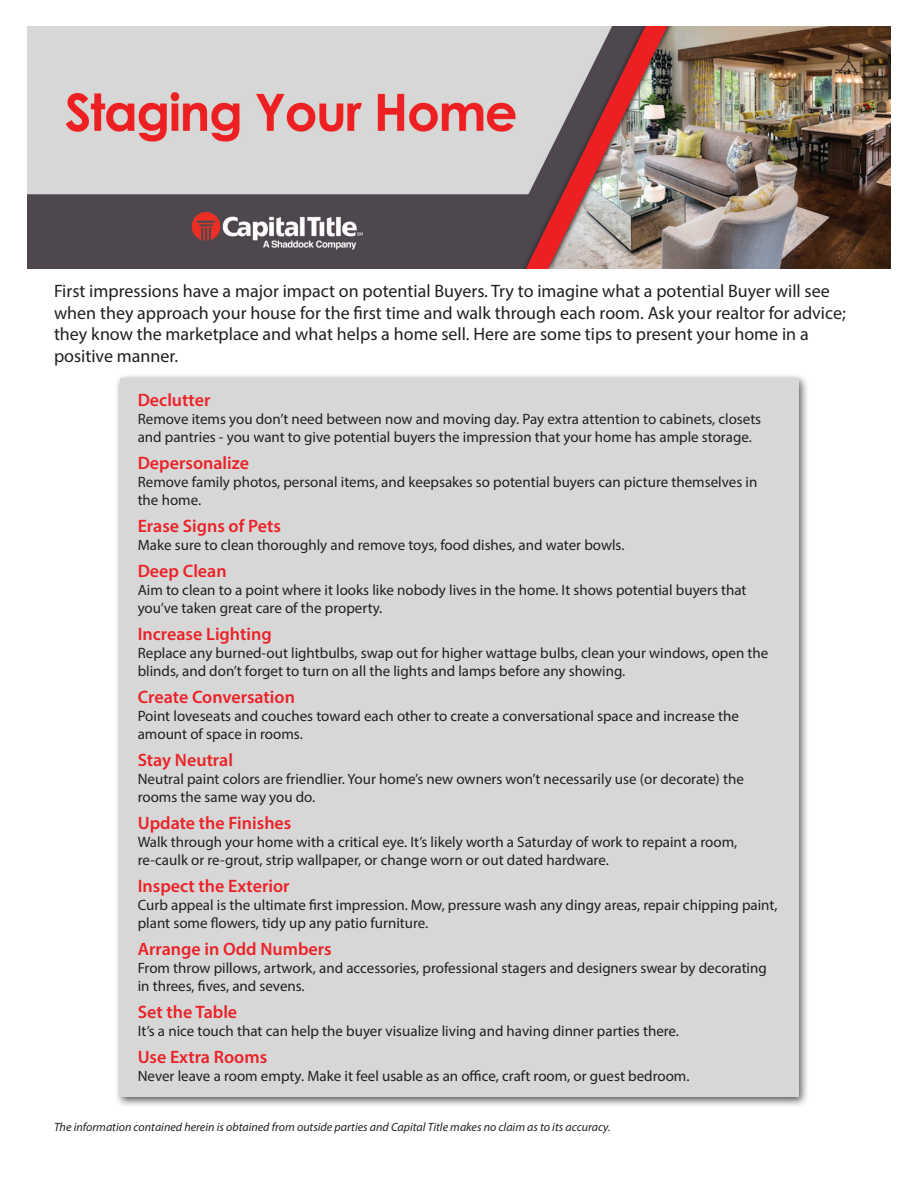
<style>
.page{position:relative;width:918px;height:1188px;background:#fff}
.page>*{position:absolute;margin:0;border:0;box-sizing:border-box;transform-origin:0 0}
.t1{font:18px/21.6px "Myriad Pro";color:#231f20}
.t2{font:600 18px "Myriad Pro";color:#eb2227}
.t3{font:15px/18px "Myriad Pro";color:#231f20}
.t4{font:italic 12px "Myriad Pro";color:#231f20}
</style>
<div class="page">
<img style="left:27px;top:27px;width:864px;height:241px">
<div style="left:115px;top:373px;width:695px;height:735px;background:#231f20;opacity:.75"></div>
<div style="left:120px;top:378px;width:678px;height:718px;background:#d7d7d7"></div>
<p class="t1" style="left:54px;top:280px;width:793px">First impressions have a major impact on potential Buyers. Try to imagine what a potential Buyer will see when they approach your house for the first time and walk through each room. Ask your realtor for advice; they know the marketplace and what helps a home sell. Here are some tips to present your home in a positive manner.</p>
<p class="t2" style="left:138px;top:388px;width:74px">Declutter</p>
<p class="t3" style="left:138px;top:409px;width:625px">Remove items you don’t need between now and moving day. Pay extra attention to cabinets, closets and pantries - you want to give potential buyers the impression that your home has ample storage.</p>
<p class="t2" style="left:138px;top:451px;width:113px">Depersonalize</p>
<p class="t3" style="left:138px;top:472px;width:621px">Remove family photos, personal items, and keepsakes so potential buyers can picture themselves in the home.</p>
<p class="t2" style="left:138px;top:514px;width:145px">Erase Signs of Pets</p>
<p class="t3" style="left:138px;top:535px;width:488px">Make sure to clean thoroughly and remove toys, food dishes, and water bowls.</p>
<p class="t2" style="left:138px;top:559px;width:91px">Deep Clean</p>
<p class="t3" style="left:138px;top:580px;width:610px">Aim to clean to a point where it looks like nobody lives in the home. It shows potential buyers that you’ve taken great care of the property.</p>
<p class="t2" style="left:138px;top:622px;width:135px">Increase Lighting</p>
<p class="t3" style="left:138px;top:643px;width:632px">Replace any burned-out lightbulbs, swap out for higher wattage bulbs, clean your windows, open the blinds, and don’t forget to turn on all the lights and lamps before any showing.</p>
<p class="t2" style="left:138px;top:685px;width:159px">Create Conversation</p>
<p class="t3" style="left:138px;top:706px;width:603px">Point loveseats and couches toward each other to create a conversational space and increase the amount of space in rooms.</p>
<p class="t2" style="left:138px;top:748px;width:97px">Stay Neutral</p>
<p class="t3" style="left:138px;top:769px;width:608px">Neutral paint colors are friendlier. Your home’s new owners won’t necessarily use (or decorate) the rooms the same way you do.</p>
<p class="t2" style="left:138px;top:811px;width:155px">Update the Finishes</p>
<p class="t3" style="left:138px;top:832px;width:601px">Walk through your home with a critical eye. It’s likely worth a Saturday of work to repaint a room,</p>
<p class="t3" style="left:138px;top:850px;width:473px">re-caulk or re-grout, strip wallpaper, or change worn or out dated hardware.</p>
<p class="t2" style="left:138px;top:874px;width:153px">Inspect the Exterior</p>
<p class="t3" style="left:138px;top:895px;width:641px">Curb appeal is the ultimate first impression. Mow, pressure wash any dingy areas, repair chipping paint, plant some flowers, tidy up any patio furniture.</p>
<p class="t2" style="left:138px;top:937px;width:196px">Arrange in Odd Numbers</p>
<p class="t3" style="left:138px;top:958px;width:631px">From throw pillows, artwork, and accessories, professional stagers and designers swear by decorating in threes, fives, and sevens.</p>
<p class="t2" style="left:138px;top:1000px;width:101px">Set the Table</p>
<p class="t3" style="left:138px;top:1021px;width:543px">It’s a nice touch that can help the buyer visualize living and having dinner parties there.</p>
<p class="t2" style="left:138px;top:1045px;width:131px">Use Extra Rooms</p>
<p class="t3" style="left:138px;top:1066px;width:553px">Never leave a room empty. Make it feel usable as an office, craft room, or guest bedroom.</p>
<p class="t4" style="left:54px;top:1120px;width:558px">The information contained herein is obtained from outside parties and Capital Title makes no claim as to its accuracy.</p>
</div>
